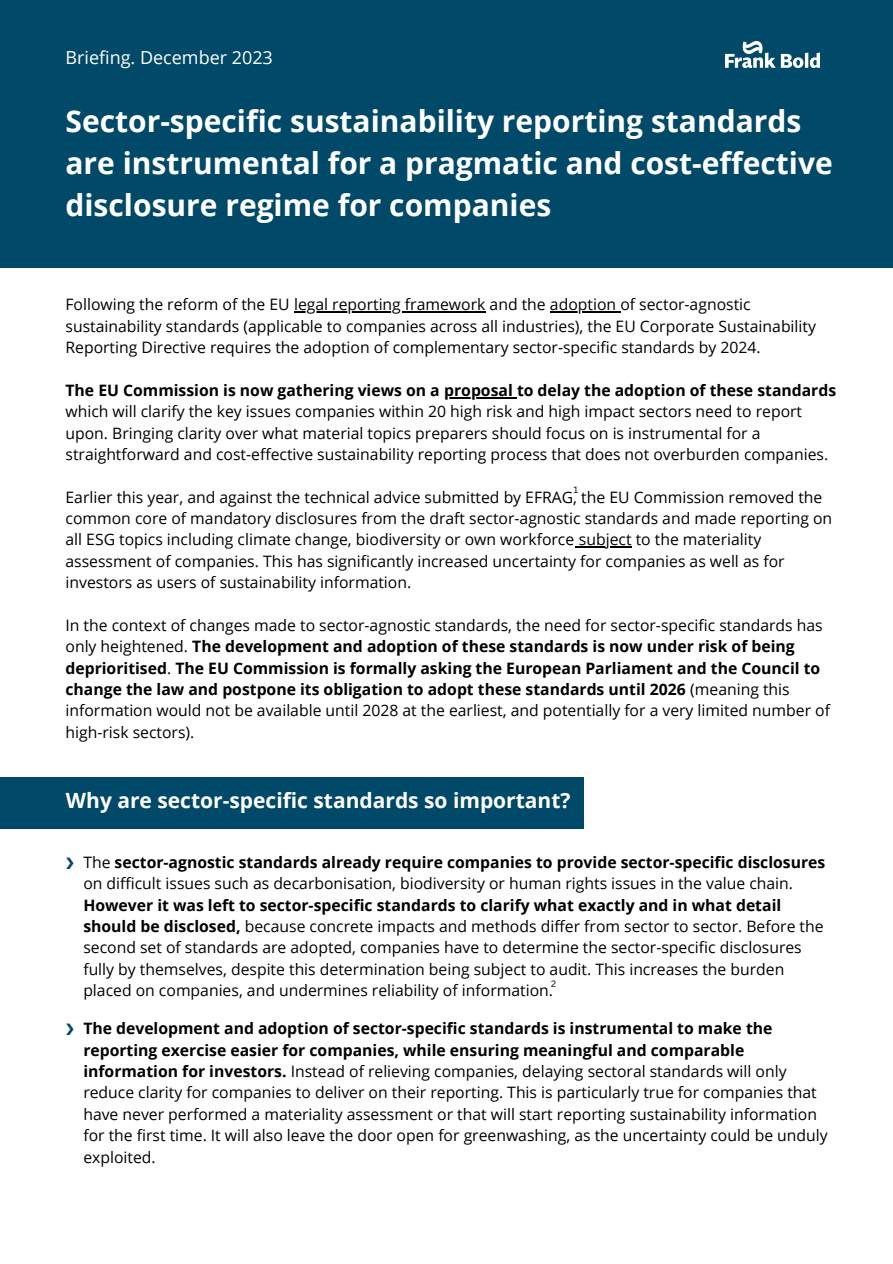
<style>
.page{position:relative;width:893px;height:1264px;background:#fff}
.page>*{position:absolute;margin:0;border:0;box-sizing:border-box;transform-origin:0 0}
.t1{font:700 30px/41.5px "Open Sans";color:#fff}
.t2{font:700 21px "Open Sans";color:#fff}
.t3{font:18px "Open Sans";color:#fff}
.t4{font:16.5px "Free Serif";color:#014968}
.t5{font:15.75px/21.3px "Open Sans";color:#000}
.t6{font:9px "Canva Sans";color:#000}
.s1{font-weight:700}
</style>
<div class="page">
<div style="left:0;top:0;width:892px;height:268px;background:#014968"></div>
<div style="left:0;top:777px;width:584px;height:52px;background:#014968"></div>
<hr style="left:294px;top:311px;width:191px;height:1px;background:#000">
<hr style="left:550px;top:311px;width:70px;height:1px;background:#000">
<hr style="left:444px;top:397px;width:73px;height:1px;background:#000">
<hr style="left:574px;top:546px;width:57px;height:1px;background:#000">
<img style="left:725px;top:42px;width:94px;height:26px">
<p class="t3" style="left:65px;top:45px;width:209px">Briefing. December 2023</p>
<p class="t1" style="left:65px;top:100px;width:737px">Sector-specific sustainability reporting standards</p>
<p class="t1" style="left:65px;top:142px;width:768px">are instrumental for a pragmatic and cost-effective disclosure regime for companies</p>
<p class="t5" style="left:65px;top:293px;width:752px">Following the reform of the EU legal reporting framework and the adoption of sector-agnostic sustainability standards (applicable to companies across all industries), the EU Corporate Sustainability<br>Reporting Directive requires the adoption of complementary sector-specific standards by 2024.</p>
<p class="t5" style="left:65px;top:379px;width:772px"><span class="s1">The EU Commission is now gathering views on a proposal to delay the adoption of these standards </span>which will clarify the key issues companies within 20 high risk and high impact sectors need to report upon. Bringing clarity over what material topics preparers should focus on is instrumental for a straightforward and cost-effective sustainability reporting process that does not overburden companies.</p>
<p class="t5" style="left:65px;top:486px;width:768px">Earlier this year, and against the technical advice submitted by EFRAG, the EU Commission removed the common core of mandatory disclosures from the draft sector-agnostic standards and made reporting on all ESG topics including climate change, biodiversity or own workforce subject to the materiality assessment of companies. This has significantly increased uncertainty for companies as well as for investors as users of sustainability information.</p>
<p class="t5" style="left:65px;top:614px;width:766px">In the context of changes made to sector-agnostic standards, the need for sector-specific standards has only heightened. <span class="s1">The development and adoption of these standards is now under risk of being deprioritised</span>. <span class="s1">The EU Commission is formally asking the European Parliament and the Council to change the law and postpone its obligation to adopt these standards until 2026</span> (meaning this information would not be available until 2028 at the earliest, and potentially for a very limited number of high-risk sectors).</p>
<p class="t6" style="left:573px;top:483px;width:6px">1</p>
<p class="t2" style="left:66px;top:786px;width:506px">Why are sector-specific standards so important?</p>
<p class="t4" style="left:66px;top:854px;width:10px">❯</p>
<p class="t5" style="left:83px;top:851px;width:743px">The <span class="s1">sector-agnostic standards already require companies to provide sector-specific disclosures </span>on difficult issues such as decarbonisation, biodiversity or human rights issues in the value chain.<br><span class="s1">However it was left to sector-specific standards to clarify what exactly and in what detail should be disclosed,</span> because concrete impacts and methods differ from sector to sector. Before the second set of standards are adopted, companies have to determine the sector-specific disclosures fully by themselves, despite this determination being subject to audit. This increases the burden placed on companies, and undermines reliability of information.</p>
<p class="t6" style="left:551px;top:977px;width:6px">2</p>
<p class="t4" style="left:66px;top:1019px;width:10px">❯</p>
<p class="t5" style="left:83px;top:1017px;width:745px"><span class="s1">The development and adoption of sector-specific standards is instrumental to make the reporting exercise easier for companies, while ensuring meaningful and comparable information for investors.</span> Instead of relieving companies, delaying sectoral standards will only reduce clarity for companies to deliver on their reporting. This is particularly true for companies that have never performed a materiality assessment or that will start reporting sustainability information for the first time. It will also leave the door open for greenwashing, as the uncertainty could be unduly exploited.</p>
</div>
